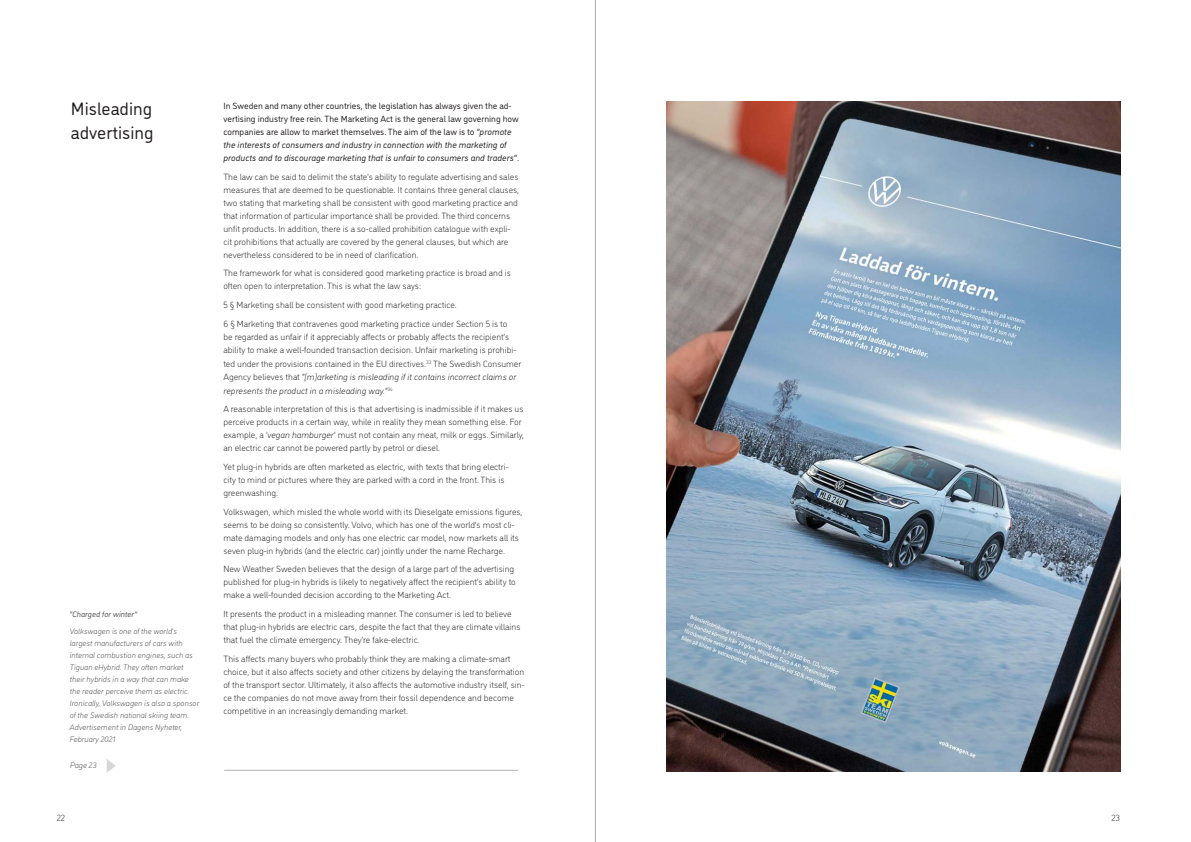
<style>
.page{position:relative;width:1191px;height:842px;background:#fff}
.page>*{position:absolute;margin:0;border:0;box-sizing:border-box;transform-origin:0 0}
.t1{font:18px/24px "DI Nosaur";color:#231f20}
.bröd{font:300 9px/13px "DI Nosaur";color:#231f20}
.bröd-2{font:9px/13px "DI Nosaur";color:#231f20}
.bröd-3{font:italic 300 9px "DI Nosaur";color:#231f20}
.bröd-4{font:italic 300 8px/12px "DI Nosaur";color:#505050}
.bröd-5{font:italic 8px "DI Nosaur";color:#505050}
.s1{font-style:italic}
</style>
<div class="page">
<hr style="left:224px;top:770px;width:294px;height:1px;background:#b4b4b4">
<img style="left:666px;top:102px;width:454px;height:669px">
<hr style="left:595px;top:0;width:1px;height:842px;background:#aaadad">
<svg style="left:107px;top:759px;width:9px;height:14px"></svg>
<p class="t1" style="left:71px;top:96px;width:84px">Misleading advertising</p>
<p class="bröd-5" style="left:70px;top:608px;width:69px">”Charged for winter”</p>
<p class="bröd-4" style="left:70px;top:625px;width:131px">Volkswagen is one of the world’s largest manufacturers of cars with internal combustion engines, such as Tiguan eHybrid. They often market their hybrids in a way that can make the reader perceive them as electric.<br>Ironically, Volkswagen is also a sponsor of the Swedish national skiing team.<br>Advertisement in Dagens Nyheter, February 2021</p>
<p class="bröd-4" style="left:70px;top:758px;width:28px">Page 23</p>
<p class="bröd-2" style="left:223px;top:99px;width:297px">In Sweden and many other countries, the legislation has always given the ad&shy;vertising industry free rein. The Marketing Act is the general law governing how companies are allow to market themselves. The aim of the law is to <span class="s1">“promote the interests of consumers and industry in connection with the marketing of products and to discourage marketing that is unfair to consumers and traders”</span>.</p>
<p class="bröd" style="left:223px;top:169px;width:297px">The law can be said to delimit the state’s ability to regulate advertising and sales measures that are deemed to be questionable. It contains three general clauses, two stating that marketing shall be consistent with good marketing practice and that information of particular importance shall be provided. The third concerns unfit products. In addition, there is a so-called prohibition catalogue with expli&shy;cit prohibitions that actually are covered by the general clauses, but which are nevertheless considered to be in need of clarification.</p>
<p class="bröd" style="left:223px;top:266px;width:289px">The framework for what is considered good marketing practice is broad and is often open to interpretation. This is what the law says:</p>
<p class="bröd" style="left:223px;top:298px;width:235px">5 § Marketing shall be consistent with good marketing practice.</p>
<p class="bröd" style="left:223px;top:316px;width:294px">6 § Marketing that contravenes good marketing practice under Section 5 is to be regarded as unfair if it appreciably affects or probably affects the recipient’s ability to make a well-founded transaction decision. Unfair marketing is prohibi-</p>
<p class="bröd" style="left:223px;top:356px;width:299px">ted under the provisions contained in the EU directives.<sup>33</sup> The Swedish Consumer<br>Agency believes that <span class="s1">“[m]arketing is misleading if it contains incorrect claims or</span></p>
<p class="bröd-3" style="left:223px;top:384px;width:171px">represents the product in a misleading way.”<sup>34</sup></p>
<p class="bröd" style="left:223px;top:402px;width:302px">A reasonable interpretation of this is that advertising is inadmissible if it makes us perceive products in a certain way, while in reality they mean something else. For example, a <span class="s1">’vegan hamburger’</span> must not contain any meat, milk or eggs. Similarly, an electric car cannot be powered partly by petrol or diesel.</p>
<p class="bröd" style="left:223px;top:460px;width:287px">Yet plug-in hybrids are often marketed as electric, with texts that bring electri&shy;city to mind or pictures where they are parked with a cord in the front. This is greenwashing.</p>
<p class="bröd" style="left:223px;top:504px;width:301px">Volkswagen, which misled the whole world with its Dieselgate emissions figures, seems to be doing so consistently. Volvo, which has one of the world’s most cli&shy;mate damaging models and only has one electric car model, now markets all its seven plug-in hybrids (and the electric car) jointly under the name Recharge.</p>
<p class="bröd" style="left:223px;top:562px;width:294px">New Weather Sweden believes that the design of a large part of the advertising published for plug-in hybrids is likely to negatively affect the recipient’s ability to make a well-founded decision according to the Marketing Act.</p>
<p class="bröd" style="left:223px;top:607px;width:298px">It presents the product in a misleading manner. The consumer is led to believe that plug-in hybrids are electric cars, despite the fact that they are climate villains that fuel the climate emergency. They’re fake-electric.</p>
<p class="bröd" style="left:223px;top:651px;width:302px">This affects many buyers who probably think they are making a climate-smart choice, but it also affects society and other citizens by delaying the transformation of the transport sector. Ultimately, it also affects the automotive industry itself, sin&shy;ce the companies do not move away from their fossil dependence and become competitive in an increasingly demanding market.</p>
<p class="bröd" style="left:57px;top:811px;width:10px">22</p>
<p class="bröd" style="left:1111px;top:810px;width:10px">23</p>
</div>
